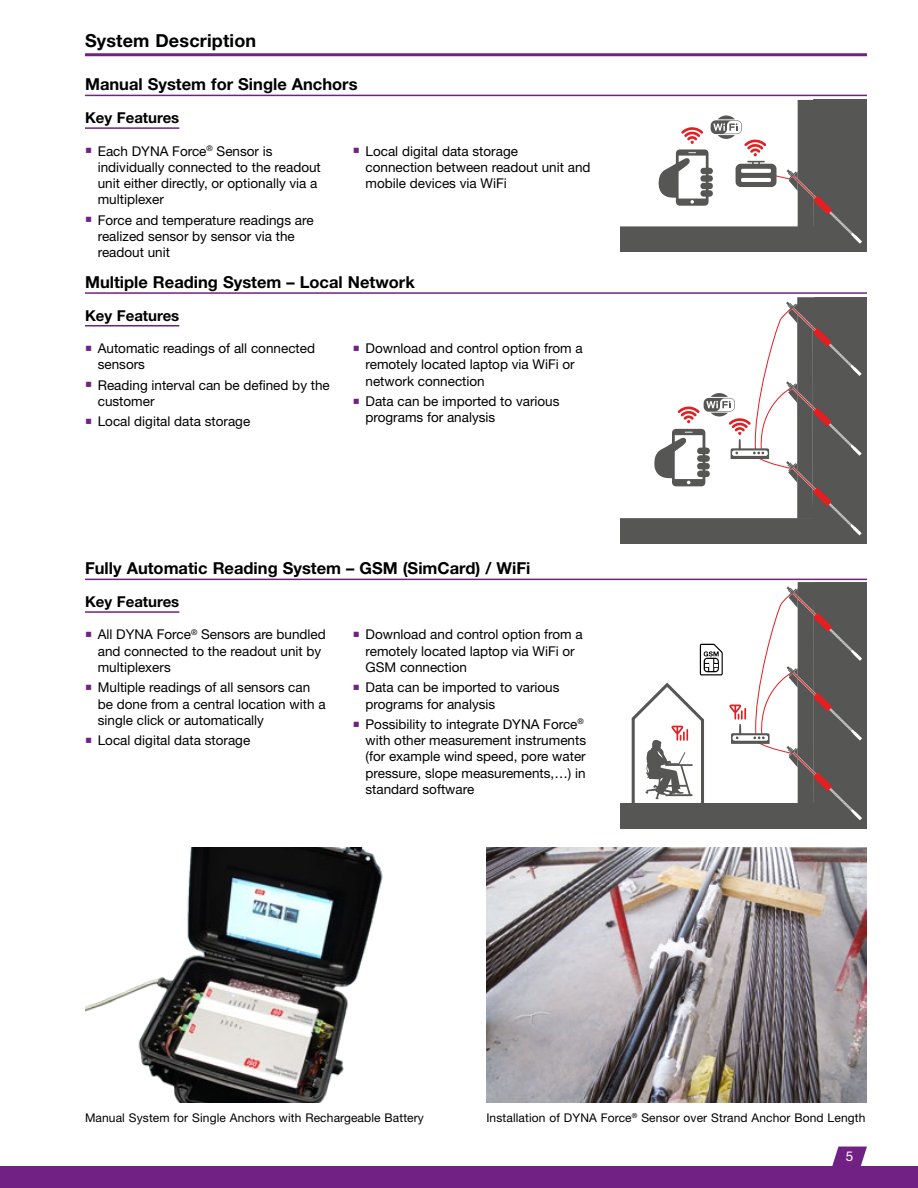
<style>
.page{position:relative;width:918px;height:1188px;background:#fff}
.page>*{position:absolute;margin:0;border:0;box-sizing:border-box;transform-origin:0 0}
.t1{font:700 18px "Helvetica Neue LT Pro";letter-spacing:.01em;color:#000}
.t2{font:700 16.5px "Helvetica Neue LT Pro";color:#000}
.t3{font:700 15px "Helvetica Neue LT Pro";color:#000}
.t4{font:13.5px/16.2px "Helvetica Neue LT Pro";color:#000}
.t5{font:13.5px "Helvetica Neue LT Pro";color:#fff}
.t6{font:12px "Helvetica Neue LT Std";letter-spacing:.01em;color:#000}
.s1{font-family:"Utopia Std Capt";color:#712183}
</style>
<div class="page">
<img style="left:85px;top:847px;width:298px;height:256px">
<img style="left:486px;top:847px;width:381px;height:256px">
<svg style="left:621px;top:100px;width:246px;height:152px"></svg>
<hr style="left:85px;top:53px;width:782px;height:3px;background:#712183">
<hr style="left:85px;top:95px;width:782px;height:1px;background:#712183">
<hr style="left:85px;top:127px;width:94px;height:2px;background:#712183">
<svg style="left:621px;top:582px;width:246px;height:247px"></svg>
<svg style="left:729px;top:582px;width:123px;height:229px"></svg>
<svg style="left:630px;top:644px;width:93px;height:165px"></svg>
<hr style="left:85px;top:579px;width:782px;height:1px;background:#712183">
<hr style="left:85px;top:611px;width:94px;height:2px;background:#712183">
<svg style="left:621px;top:297px;width:246px;height:247px;fill:#565655"></svg>
<svg style="left:654px;top:297px;width:198px;height:229px"></svg>
<hr style="left:85px;top:292px;width:782px;height:2px;background:#712183">
<hr style="left:85px;top:325px;width:94px;height:2px;background:#712183">
<div style="left:0;top:1166px;width:918px;height:22px;background:#712183"></div>
<svg style="left:832px;top:1147px;width:35px;height:19px"></svg>
<h1 class="t1" style="left:85px;top:29px;width:173px">System Description</h1>
<p class="t2" style="left:85px;top:74px;width:274px">Manual System for Single Anchors</p>
<p class="t3" style="left:85px;top:108px;width:96px">Key Features</p>
<p class="t4" style="left:98px;top:142px;width:225px;text-indent:-13px"><span class="s1">■</span> Each DYNA Force<sup>®</sup> Sensor is individually connected to the readout unit either directly, or optionally via a multiplexer</p>
<p class="t4" style="left:98px;top:211px;width:217px;text-indent:-13px"><span class="s1">■</span> Force and temperature readings are realized sensor by sensor via the readout unit</p>
<p class="t4" style="left:366px;top:142px;width:227px;text-indent:-13px"><span class="s1">■</span> Local digital data storage<br>connection between readout unit and mobile devices via WiFi</p>
<p class="t2" style="left:85px;top:272px;width:331px">Multiple Reading System – Local Network</p>
<p class="t3" style="left:85px;top:306px;width:96px">Key Features</p>
<p class="t4" style="left:98px;top:340px;width:219px;text-indent:-13px"><span class="s1">■</span> Automatic readings of all connected sensors</p>
<p class="t4" style="left:98px;top:377px;width:234px;text-indent:-13px"><span class="s1">■</span> Reading interval can be defined by the customer</p>
<p class="t4" style="left:85px;top:413px;width:167px"><span class="s1">■</span> Local digital data storage</p>
<p class="t4" style="left:366px;top:340px;width:219px;text-indent:-13px"><span class="s1">■</span> Download and control option from a remotely located laptop via WiFi or network connection</p>
<p class="t4" style="left:366px;top:393px;width:196px;text-indent:-13px"><span class="s1">■</span> Data can be imported to various programs for analysis</p>
<p class="t2" style="left:85px;top:558px;width:447px">Fully Automatic Reading System – GSM (SimCard) / WiFi</p>
<p class="t3" style="left:85px;top:592px;width:96px">Key Features</p>
<p class="t4" style="left:98px;top:626px;width:230px;text-indent:-13px"><span class="s1">■</span> All DYNA Force<sup>®</sup> Sensors are bundled and connected to the readout unit by multiplexers</p>
<p class="t4" style="left:98px;top:679px;width:229px;text-indent:-13px"><span class="s1">■</span> Multiple readings of all sensors can be done from a central location with a single click or automatically</p>
<p class="t4" style="left:85px;top:732px;width:167px"><span class="s1">■</span> Local digital data storage</p>
<p class="t4" style="left:366px;top:626px;width:219px;text-indent:-13px"><span class="s1">■</span> Download and control option from a remotely located laptop via WiFi or<br>GSM connection</p>
<p class="t4" style="left:366px;top:679px;width:196px;text-indent:-13px"><span class="s1">■</span> Data can be imported to various programs for analysis</p>
<p class="t4" style="left:366px;top:716px;width:222px;text-indent:-13px"><span class="s1">■</span> Possibility to integrate DYNA Force<sup>® </sup>with other measurement instruments (for example wind speed, pore water pressure, slope measurements,…) in standard software</p>
<p class="t6" style="left:85px;top:1111px;width:340px">Manual System for Single Anchors with Rechargeable Battery</p>
<p class="t6" style="left:486px;top:1111px;width:380px">Installation of DYNA Force<sup>®</sup> Sensor over Strand Anchor Bond Length</p>
<p class="t5" style="left:846px;top:1148px;width:9px">5</p>
</div>
